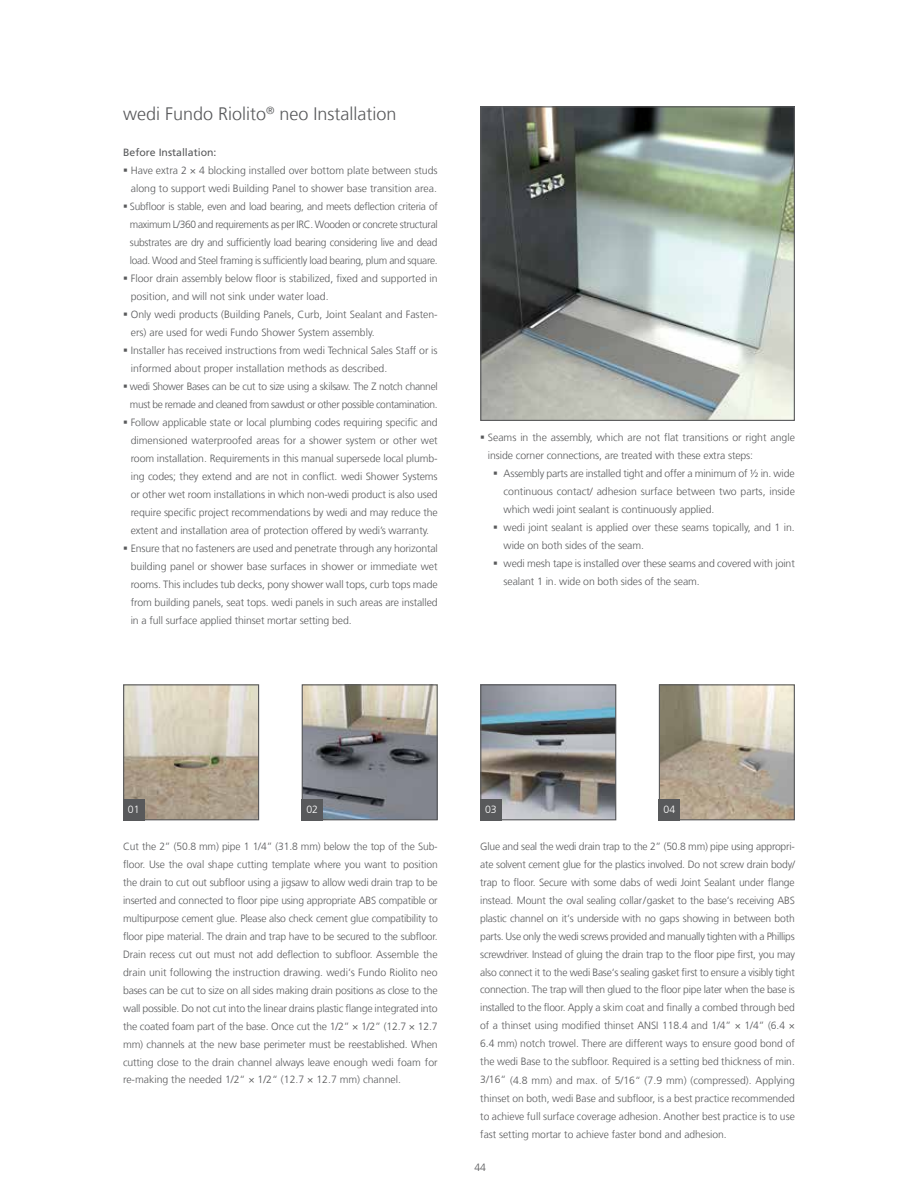
<style>
.page{position:relative;width:918px;height:1188px;background:#fff}
.page>*{position:absolute;margin:0;border:0;box-sizing:border-box;transform-origin:0 0}
.t1{font:300 18px "Frutiger LT Com";color:#58595b}
.t2{font:300 10.5px/18px "Frutiger LT Com";color:#58595b;text-align:justify}
.t3{font:300 10.5px/18px "Frutiger LT Com";letter-spacing:-.03em;color:#58595b;text-align:right}
.t4{font:10.5px "Frutiger LT Com";color:#58595b}
.t5{font:300 10.5px "Frutiger LT Com";color:#fff}
</style>
<div class="page">
<img style="left:482px;top:108px;width:311px;height:311px">
<div style="left:480px;top:106px;width:315px;height:315px;border:1px solid #58595b"></div>
<img style="left:125px;top:686px;width:132px;height:132px">
<div style="left:123px;top:684px;width:136px;height:136px;border:1px solid #58595b"></div>
<div style="left:123px;top:799px;width:21px;height:21px;background:#58595b"></div>
<img style="left:304px;top:686px;width:132px;height:132px">
<div style="left:302px;top:684px;width:136px;height:136px;border:1px solid #58595b"></div>
<div style="left:302px;top:799px;width:21px;height:21px;background:#58595b"></div>
<img style="left:661px;top:686px;width:132px;height:132px">
<div style="left:659px;top:684px;width:136px;height:136px;border:1px solid #58595b"></div>
<div style="left:659px;top:799px;width:21px;height:21px;background:#58595b"></div>
<img style="left:482px;top:686px;width:132px;height:132px">
<div style="left:480px;top:684px;width:136px;height:136px;border:1px solid #58595b"></div>
<div style="left:480px;top:799px;width:22px;height:21px;background:#58595b"></div>
<h1 class="t1" style="left:123px;top:103px;width:275px">wedi Fundo Riolito<sup>®</sup> neo Installation</h1>
<p class="t4" style="left:123px;top:146px;width:95px">Before Installation:</p>
<p class="t2" style="left:123px;top:161px;width:316px;text-align:right">▪ Have extra 2 × 4 blocking installed over bottom plate between studs along to support wedi Building Panel to shower base transition area.</p>
<p class="t2" style="left:130px;top:197px;width:309px;text-indent:-7px">▪ Subfloor is stable, even and load bearing, and meets deflection criteria of maximum L/360 and requirements as per IRC. Wooden or concrete structural substrates are dry and sufficiently load bearing considering live and dead load. Wood and Steel framing is sufficiently load bearing, plum and square.</p>
<p class="t2" style="left:131px;top:269px;width:308px;text-indent:-8px">▪ Floor drain assembly below floor is stabilized, fixed and supported in position, and will not sink under water load.</p>
<p class="t2" style="left:131px;top:305px;width:308px;text-indent:-8px">▪ Only wedi products (Building Panels, Curb, Joint Sealant and Fasten&shy;ers) are used for wedi Fundo Shower System assembly.</p>
<p class="t2" style="left:131px;top:341px;width:308px;text-indent:-8px">▪ Installer has received instructions from wedi Technical Sales Staff or is informed about proper installation methods as described.</p>
<p class="t3" style="left:123px;top:377px;width:316px">▪ wedi Shower Bases can be cut to size using a skilsaw. The Z notch channel must be remade and cleaned from sawdust or other possible contamination.</p>
<p class="t2" style="left:131px;top:413px;width:308px;text-indent:-8px">▪ Follow applicable state or local plumbing codes requiring specific and dimensioned waterproofed areas for a shower system or other wet room installation. Requirements in this manual supersede local plumb&shy;ing codes; they extend and are not in conflict. wedi Shower Systems or other wet room installations in which non-wedi product is also used require specific project recommendations by wedi and may reduce the extent and installation area of protection offered by wedi’s warranty.</p>
<p class="t2" style="left:131px;top:539px;width:309px;text-indent:-8px">▪ Ensure that no fasteners are used and penetrate through any horizontal building panel or shower base surfaces in shower or immediate wet rooms. This includes tub decks, pony shower wall tops, curb tops made from building panels, seat tops. wedi panels in such areas are installed in a full surface applied thinset mortar setting bed.</p>
<p class="t2" style="left:488px;top:428px;width:308px;text-indent:-8px">▪ Seams in the assembly, which are not flat transitions or right angle inside corner connections, are treated with these extra steps:</p>
<p class="t2" style="left:504px;top:464px;width:293px;text-indent:-11px">▪ Assembly parts are installed tight and offer a minimum of ½ in. wide continuous contact/ adhesion surface between two parts, inside which wedi joint sealant is continuously applied.</p>
<p class="t2" style="left:504px;top:518px;width:293px;text-indent:-11px">▪ wedi joint sealant is applied over these seams topically, and 1 in. wide on both sides of the seam.</p>
<p class="t2" style="left:504px;top:554px;width:293px;text-indent:-11px">▪ wedi mesh tape is installed over these seams and covered with joint sealant 1 in. wide on both sides of the seam.</p>
<p class="t5" style="left:128px;top:804px;width:13px">01</p>
<p class="t5" style="left:306px;top:804px;width:13px">02</p>
<p class="t5" style="left:664px;top:804px;width:13px">04</p>
<p class="t2" style="left:123px;top:837px;width:316px">Cut the 2” (50.8 mm) pipe 1 1/4” (31.8 mm) below the top of the Sub&shy;floor. Use the oval shape cutting template where you want to position the drain to cut out subfloor using a jigsaw to allow wedi drain trap to be inserted and connected to floor pipe using appropriate ABS compatible or multipurpose cement glue. Please also check cement glue compatibility to floor pipe material. The drain and trap have to be secured to the subfloor.<br>Drain recess cut out must not add deflection to subfloor. Assemble the drain unit following the instruction drawing. wedi‘s Fundo Riolito neo bases can be cut to size on all sides making drain positions as close to the wall possible. Do not cut into the linear drains plastic flange integrated into the coated foam part of the base. Once cut the 1/2” × 1/2” (12.7 × 12.7 mm) channels at the new base perimeter must be reestablished. When cutting close to the drain channel always leave enough wedi foam for re-making the needed 1/2“ × 1/2“ (12.7 × 12.7 mm) channel.</p>
<p class="t5" style="left:485px;top:804px;width:13px">03</p>
<p class="t2" style="left:480px;top:837px;width:316px">Glue and seal the wedi drain trap to the 2” (50.8 mm) pipe using appropri&shy;ate solvent cement glue for the plastics involved. Do not screw drain body/ trap to floor. Secure with some dabs of wedi Joint Sealant under flange instead. Mount the oval sealing collar/gasket to the base‘s receiving ABS plastic channel on it‘s underside with no gaps showing in between both parts. Use only the wedi screws provided and manually tighten with a Phillips screwdriver. Instead of gluing the drain trap to the floor pipe first, you may also connect it to the wedi Base‘s sealing gasket first to ensure a visibly tight connection. The trap will then glued to the floor pipe later when the base is installed to the floor. Apply a skim coat and finally a combed through bed of a thinset using modified thinset ANSI 118.4 and 1/4” × 1/4” (6.4 × 6.4 mm) notch trowel. There are different ways to ensure good bond of the wedi Base to the subfloor. Required is a setting bed thickness of min.<br>3/16“ (4.8 mm) and max. of 5/16“ (7.9 mm) (compressed). Applying thinset on both, wedi Base and subfloor, is a best practice recommended to achieve full surface coverage adhesion. Another best practice is to use fast setting mortar to achieve faster bond and adhesion.</p>
<p class="t2" style="left:474px;top:1158px;width:13px">44</p>
</div>
